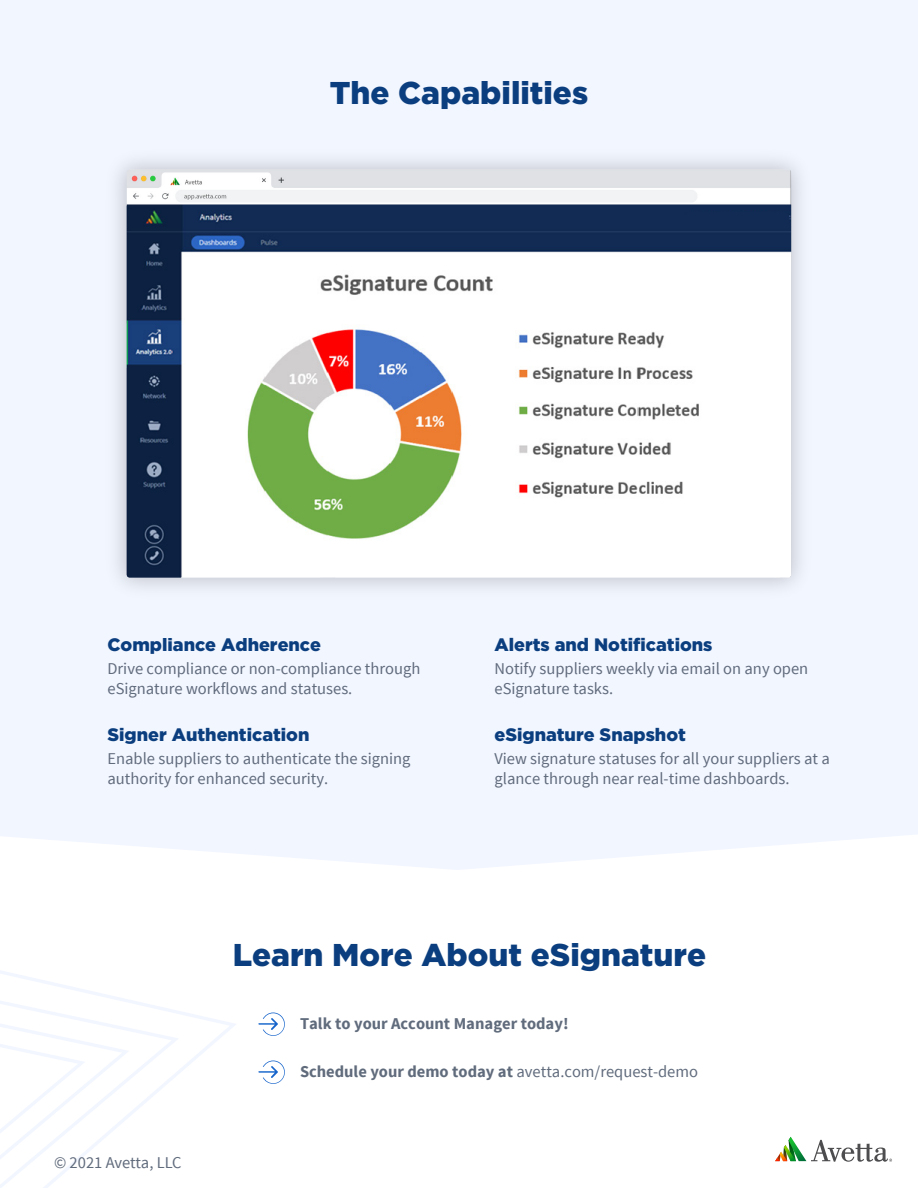
<style>
.page{position:relative;width:918px;height:1188px;background:#fff}
.page>*{position:absolute;margin:0;border:0;box-sizing:border-box;transform-origin:0 0}
.t1{font:900 31.5px "Gotham";color:#0b3e7e}
.t2{font:900 18px "Gotham";color:#0b3e7e}
.t3{font:16.5px/19.8px "Source Sans Pro";color:#606b7c}
.t4{font:700 16.5px "Source Sans Pro";color:#606b7c}
.s1{font-weight:400}
</style>
<div class="page">
<div style="left:0;top:0;width:918px;height:870px;background:#f2f6ff"></div>
<svg style="left:0;top:971px;width:236px;height:217px"></svg>
<svg style="left:258px;top:1013px;width:27px;height:23px"></svg>
<svg style="left:258px;top:1061px;width:27px;height:23px"></svg>
<svg style="left:775px;top:1137px;width:117px;height:25px"></svg>
<img style="left:75px;top:126px;width:768px;height:511px">
<img style="left:127px;top:170px;width:664px;height:408px">
<img style="left:127px;top:205px;width:664px;height:372px">
<div style="left:683px;top:212px;width:107px;height:14px;background:#112b54;border-radius:8px"></div>
<h1 class="t1" style="left:330px;top:71px;width:260px">The Capabilities</h1>
<p class="t2" style="left:107px;top:632px;width:215px">Compliance Adherence</p>
<p class="t3" style="left:107px;top:659px;width:314px">Drive compliance or non-compliance through eSignature workflows and statuses.</p>
<p class="t2" style="left:107px;top:722px;width:204px">Signer Authentication</p>
<p class="t3" style="left:107px;top:749px;width:305px">Enable suppliers to authenticate the signing authority for enhanced security.</p>
<p class="t2" style="left:494px;top:632px;width:220px">Alerts and Notifications</p>
<p class="t3" style="left:494px;top:659px;width:315px">Notify suppliers weekly via email on any open eSignature tasks.</p>
<p class="t2" style="left:494px;top:722px;width:193px">eSignature Snapshot</p>
<p class="t3" style="left:494px;top:749px;width:337px">View signature statuses for all your suppliers at a glance through near real-time dashboards.</p>
<h1 class="t1" style="left:233px;top:933px;width:475px">Learn More About eSignature</h1>
<p class="t4" style="left:300px;top:1013px;width:270px">Talk to your Account Manager today!</p>
<p class="t3" style="left:54px;top:1153px;width:129px">© 2021 Avetta, LLC</p>
<p class="t4" style="left:300px;top:1061px;width:400px">Schedule your demo today at <span class="s1">avetta.com/request-demo</span></p>
</div>
